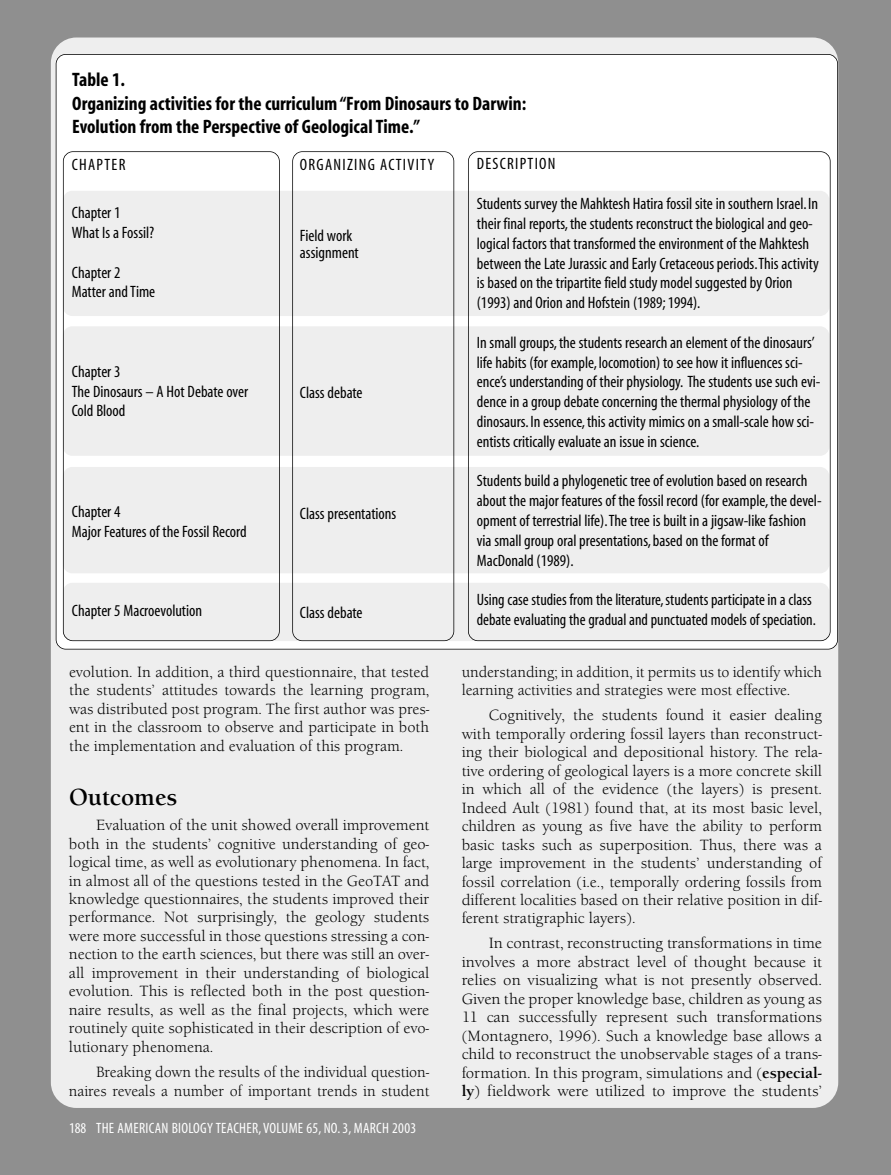
<style>
.page{position:relative;width:891px;height:1175px;background:#fff}
.page>*{position:absolute;margin:0;border:0;box-sizing:border-box;transform-origin:0 0}
.t1{font:700 24px "Berkeley Old ITC";color:#000}
.t2{font:700 condensed 19.5px/23.4px "Myriad";color:#000}
.t3{font:condensed 16.5px/19.8px "Myriad";color:#000}
.t4{font:condensed 16.5px "Myriad";letter-spacing:.075em;color:#000}
.t5{font:15.3px/18.5px "Berkeley Old ITC";color:#000;text-align:justify}
.t6{font:condensed 15px "Myriad";letter-spacing:.02em;color:#fff}
.s1{font-weight:700}
</style>
<div class="page">
<div style="left:0;top:0;width:891px;height:1174px;background:#8f8f8f"></div>
<div style="left:51px;top:38px;width:787px;height:1069px;background:#eee;border-radius:26px"></div>
<div style="left:56px;top:54px;width:782px;height:595px;background:#fff;border-radius:10px"></div>
<div style="left:63px;top:191px;width:766px;height:125px;background:#eee;border-radius:9px"></div>
<div style="left:63px;top:326px;width:766px;height:130px;background:#eee;border-radius:9px"></div>
<div style="left:63px;top:467px;width:766px;height:106px;background:#eee;border-radius:9px"></div>
<div style="left:63px;top:583px;width:766px;height:58px;background:#eee;border-radius:9px"></div>
<div style="left:63px;top:151px;width:217px;height:490px;border:2px solid #000;border-radius:10px"></div>
<div style="left:292px;top:151px;width:162px;height:490px;border:2px solid #000;border-radius:10px"></div>
<div style="left:468px;top:151px;width:363px;height:490px;border:2px solid #000;border-radius:10px"></div>
<p class="t2" style="left:72px;top:70px;width:456px">Table 1.<br>Organizing activities for the curriculum “From Dinosaurs to Darwin:<br>Evolution from the Perspective of Geological Time.”</p>
<p class="t4" style="left:300px;top:159px;width:136px">ORGANIZING ACTIVITY</p>
<p class="t4" style="left:477px;top:158px;width:80px">DESCRIPTION</p>
<p class="t3" style="left:477px;top:195px;width:344px">Students survey the Mahktesh Hatira fossil site in southern Israel.In their final reports, the students reconstruct the biological and geo&shy;logical factors that transformed the environment of the Mahktesh between the Late Jurassic and Early Cretaceous periods.This activity is based on the tripartite field study model suggested by Orion (1993) and Orion and Hofstein (1989; 1994).</p>
<p class="t3" style="left:477px;top:334px;width:345px">In small groups, the students research an element of the dinosaurs’ life habits (for example, locomotion) to see how it influences sci&shy;ence’s understanding of their physiology. The students use such evi&shy;dence in a group debate concerning the thermal physiology of the dinosaurs.In essence, this activity mimics on a small-scale how sci&shy;entists critically evaluate an issue in science.</p>
<p class="t3" style="left:477px;top:472px;width:346px">Students build a phylogenetic tree of evolution based on research about the major features of the fossil record (for example, the devel&shy;opment of terrestrial life).The tree is built in a jigsaw-like fashion via small group oral presentations, based on the format of MacDonald (1989).</p>
<p class="t3" style="left:477px;top:591px;width:341px">Using case studies from the literature, students participate in a class debate evaluating the gradual and punctuated models of speciation.</p>
<p class="t4" style="left:72px;top:159px;width:55px">CHAPTER</p>
<p class="t3" style="left:72px;top:204px;width:84px">Chapter 1<br>What Is a Fossil?</p>
<p class="t3" style="left:72px;top:264px;width:85px">Chapter 2<br>Matter and Time</p>
<p class="t3" style="left:300px;top:229px;width:60px;line-height:16.5px">Field work assignment</p>
<p class="t3" style="left:72px;top:363px;width:178px">Chapter 3<br>The Dinosaurs – A Hot Debate over<br>Cold Blood</p>
<p class="t3" style="left:300px;top:384px;width:64px">Class debate</p>
<p class="t3" style="left:72px;top:503px;width:176px">Chapter 4<br>Major Features of the Fossil Record</p>
<p class="t3" style="left:300px;top:505px;width:98px">Class presentations</p>
<p class="t3" style="left:72px;top:602px;width:132px">Chapter 5 Macroevolution</p>
<p class="t3" style="left:300px;top:604px;width:64px">Class debate</p>
<p class="t5" style="left:69px;top:665px;width:362px">evolution. In addition, a third questionnaire, that tested the students’ attitudes towards the learning program, was distributed post program. The first author was pres&shy;ent in the classroom to observe and participate in both the implementation and evaluation of this program.</p>
<h1 class="t1" style="left:69px;top:787px;width:110px">Outcomes</h1>
<p class="t5" style="left:69px;top:818px;width:362px;text-indent:27px">Evaluation of the unit showed overall improvement both in the students’ cognitive understanding of geo&shy;logical time, as well as evolutionary phenomena. In fact, in almost all of the questions tested in the GeoTAT and knowledge questionnaires, the students improved their performance. Not surprisingly, the geology students were more successful in those questions stressing a con&shy;nection to the earth sciences, but there was still an over&shy;all improvement in their understanding of biological evolution. This is reflected both in the post question&shy;naire results, as well as the final projects, which were routinely quite sophisticated in their description of evo&shy;lutionary phenomena.</p>
<p class="t5" style="left:69px;top:1065px;width:362px;text-align:right">Breaking down the results of the individual question&shy;naires reveals a number of important trends in student</p>
<p class="t6" style="left:69px;top:1122px;width:349px">188 THE AMERICAN BIOLOGY TEACHER,VOLUME 65, NO. 3, MARCH 2003</p>
<p class="t5" style="left:462px;top:665px;width:362px">understanding; in addition, it permits us to identify which learning activities and strategies were most effective.</p>
<p class="t5" style="left:462px;top:709px;width:362px;text-indent:27px">Cognitively, the students found it easier dealing with temporally ordering fossil layers than reconstruct&shy;ing their biological and depositional history. The rela&shy;tive ordering of geological layers is a more concrete skill in which all of the evidence (the layers) is present.<br>Indeed Ault (1981) found that, at its most basic level, children as young as five have the ability to perform basic tasks such as superposition. Thus, there was a large improvement in the students’ understanding of fossil correlation (i.e., temporally ordering fossils from different localities based on their relative position in dif&shy;ferent stratigraphic layers).</p>
<p class="t5" style="left:462px;top:937px;width:362px;text-indent:27px">In contrast, reconstructing transformations in time involves a more abstract level of thought because it relies on visualizing what is not presently observed.<br>Given the proper knowledge base, children as young as 11 can successfully represent such transformations (Montagnero, 1996). Such a knowledge base allows a child to reconstruct the unobservable stages of a trans&shy;formation. In this program, simulations and (<span class="s1">especial&shy;ly</span>) fieldwork were utilized to improve the students’</p>
</div>
